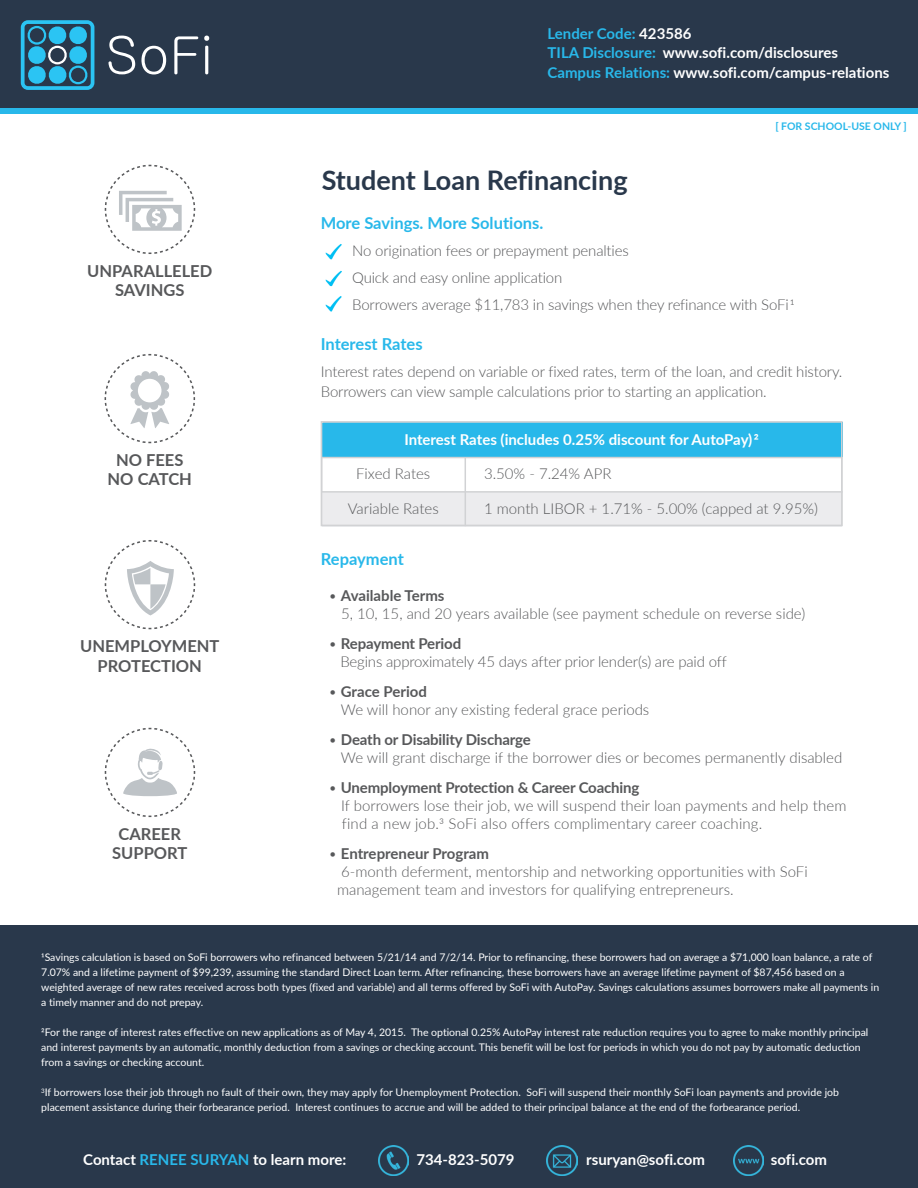
<style>
.page{position:relative;width:918px;height:1188px;background:#fff}
.page>*{position:absolute;margin:0;border:0;box-sizing:border-box;transform-origin:0 0}
.title_1{font:700 27px "Lato";color:#29384b}
.text_1{font:700 16.5px "Lato";color:#57585a}
.text_1-2{font:700 16.5px "Lato";color:#28b8ea}
.text_1-3{font:300 15px/18px "Lato";letter-spacing:-.005em;color:#57585a}
.title_1-2{font:700 15px/19.5px "Lato";color:#fff}
.text_1-4{font:700 15px "Lato";letter-spacing:-.01em;color:#57585a}
.text_1-5{font:700 15px "Lato";color:#fff}
.text_1-6{font:10.5px/15px "Lato";color:#fff}
.text_1-7{font:700 10.5px "Lato";color:#28b8ea}
.s1{color:#28b8ea}
.s2{font-weight:300}
</style>
<div class="page">
<div style="left:0;top:926px;width:918px;height:262px;background:#29384b"></div>
<img style="left:325px;top:244px;width:17px;height:15px">
<img style="left:325px;top:270px;width:17px;height:16px">
<img style="left:325px;top:296px;width:17px;height:16px">
<div style="left:0;top:0;width:918px;height:108px;background:#29384b"></div>
<div style="left:0;top:108px;width:918px;height:5px;background:#28b8ea"></div>
<svg style="left:108px;top:36px;width:27px;height:38px"></svg>
<svg style="left:141px;top:46px;width:25px;height:29px"></svg>
<svg style="left:174px;top:36px;width:24px;height:38px"></svg>
<svg style="left:204px;top:36px;width:5px;height:38px"></svg>
<svg style="left:21px;top:20px;width:73px;height:70px"></svg>
<svg style="left:104px;top:164px;width:92px;height:90px"></svg>
<svg style="left:104px;top:540px;width:92px;height:90px"></svg>
<svg style="left:104px;top:727px;width:92px;height:91px"></svg>
<img style="left:547px;top:1145px;width:30px;height:30px">
<img style="left:378px;top:1145px;width:30px;height:30px">
<img style="left:733px;top:1145px;width:30px;height:30px">
<div style="left:322px;top:422px;width:521px;height:35px;background:#28b8ea"></div>
<div style="left:322px;top:492px;width:519px;height:34px;background:#ececee"></div>
<hr style="left:465px;top:458px;width:1px;height:68px;background:#d1d2d4">
<hr style="left:321px;top:491px;width:522px;height:2px;background:#d1d2d4">
<hr style="left:321px;top:457px;width:522px;height:1px;background:#d1d2d4">
<div style="left:321px;top:421px;width:522px;height:105px;border:2px solid #d1d2d4"></div>
<svg style="left:104px;top:353px;width:92px;height:91px"></svg>
<p class="title_1-2" style="left:548px;top:23px;width:343px"><span class="s1">Lender Code:</span> 423586<br><span class="s1">TILA Disclosure:</span> www.sofi.com/disclosures<br><span class="s1">Campus Relations:</span> www.sofi.com/campus-relations</p>
<p class="text_1" style="left:87px;top:259px;width:127px">UNPARALLELED</p>
<p class="text_1" style="left:115px;top:278px;width:71px">SAVINGS</p>
<p class="text_1" style="left:116px;top:448px;width:69px">NO FEES</p>
<p class="text_1" style="left:108px;top:467px;width:86px">NO CATCH</p>
<p class="text_1" style="left:80px;top:634px;width:141px">UNEMPLOYMENT</p>
<p class="text_1" style="left:98px;top:653px;width:106px">PROTECTION</p>
<p class="text_1" style="left:119px;top:822px;width:64px">CAREER</p>
<p class="text_1" style="left:112px;top:841px;width:77px">SUPPORT</p>
<p class="title_1" style="left:322px;top:160px;width:307px">Student Loan Refinancing</p>
<p class="text_1-7" style="left:775px;top:119px;width:133px">[ FOR SCHOOL-USE ONLY ]</p>
<p class="text_1-2" style="left:321px;top:211px;width:224px">More Savings. More Solutions.</p>
<p class="text_1-3" style="left:352px;top:241px;width:278px">No origination fees or prepayment penalties</p>
<p class="text_1-3" style="left:352px;top:268px;width:212px">Quick and easy online application</p>
<p class="text_1-3" style="left:352px;top:295px;width:444px">Borrowers average $11,783 in savings when they refinance with SoFi1</p>
<p class="text_1-2" style="left:321px;top:332px;width:103px">Interest Rates</p>
<p class="text_1-3" style="left:321px;top:362px;width:523px;line-height:19.5px">Interest rates depend on variable or fixed rates, term of the loan, and credit history.<br>Borrowers can view sample calculations prior to starting an application.</p>
<p class="text_1-5" style="left:404px;top:428px;width:356px">Interest Rates (includes 0.25% discount for AutoPay) 2</p>
<p class="text_1-3" style="left:356px;top:464px;width:76px">Fixed Rates</p>
<p class="text_1-3" style="left:348px;top:499px;width:92px">Variable Rates</p>
<p class="text_1-3" style="left:484px;top:464px;width:129px">3.50% - 7.24% APR</p>
<p class="text_1-3" style="left:484px;top:499px;width:335px">1 month LIBOR + 1.71% - 5.00% (capped at 9.95%)</p>
<p class="text_1-2" style="left:321px;top:547px;width:85px">Repayment</p>
<p class="text_1-4" style="left:328px;top:585px;width:118px"><span class="s2">•</span> Available Terms</p>
<p class="text_1-3" style="left:341px;top:604px;width:466px">5, 10, 15, and 20 years available (see payment schedule on reverse side)</p>
<p class="text_1-4" style="left:328px;top:633px;width:134px"><span class="s2">•</span> Repayment Period</p>
<p class="text_1-3" style="left:340px;top:652px;width:388px">Begins approximately 45 days after prior lender(s) are paid off</p>
<p class="text_1-4" style="left:328px;top:681px;width:100px"><span class="s2">•</span> Grace Period</p>
<p class="text_1-3" style="left:341px;top:700px;width:310px">We will honor any existing federal grace periods</p>
<p class="text_1-4" style="left:328px;top:729px;width:204px"><span class="s2">•</span> Death or Disability Discharge</p>
<p class="text_1-3" style="left:341px;top:748px;width:503px">We will grant discharge if the borrower dies or becomes permanently disabled</p>
<p class="text_1-4" style="left:328px;top:777px;width:313px"><span class="s2">•</span> Unemployment Protection &amp; Career Coaching</p>
<p class="text_1-3" style="left:341px;top:796px;width:507px">If borrowers lose their job, we will suspend their loan payments and help them find a new job.3 SoFi also offers complimentary career coaching.</p>
<p class="text_1-4" style="left:328px;top:843px;width:162px"><span class="s2">•</span> Entrepreneur Program</p>
<p class="text_1-3" style="left:337px;top:862px;width:472px">6-month deferment, mentorship and networking opportunities with SoFi management team and investors for qualifying entrepreneurs.</p>
<p class="text_1-6" style="left:41px;top:949px;width:839px">1Savings calculation is based on SoFi borrowers who refinanced between 5/21/14 and 7/2/14. Prior to refinancing, these borrowers had on average a $71,000 loan balance, a rate of 7.07% and a lifetime payment of $99,239, assuming the standard Direct Loan term. After refinancing, these borrowers have an average lifetime payment of $87,456 based on a weighted average of new rates received across both types (fixed and variable) and all terms offered by SoFi with AutoPay. Savings calculations assumes borrowers make all payments in a timely manner and do not prepay.</p>
<p class="text_1-6" style="left:41px;top:1024px;width:829px">2For the range of interest rates effective on new applications as of May 4, 2015. The optional 0.25% AutoPay interest rate reduction requires you to agree to make monthly principal and interest payments by an automatic, monthly deduction from a savings or checking account. This benefit will be lost for periods in which you do not pay by automatic deduction from a savings or checking account.</p>
<p class="text_1-6" style="left:41px;top:1084px;width:799px"><sup>3</sup>If borrowers lose their job through no fault of their own, they may apply for Unemployment Protection. SoFi will suspend their monthly SoFi loan payments and provide job placement assistance during their forbearance period. Interest continues to accrue and will be added to their principal balance at the end of the forbearance period.</p>
<p class="title_1-2" style="left:83px;top:1149px;width:265px">Contact <span class="s1">RENEE SURYAN</span> to learn more:</p>
<p class="text_1-5" style="left:416px;top:1149px;width:100px">734-823-5079</p>
<p class="text_1-5" style="left:586px;top:1149px;width:120px">rsuryan@sofi.com</p>
<p class="text_1-5" style="left:771px;top:1149px;width:58px">sofi.com</p>
</div>
